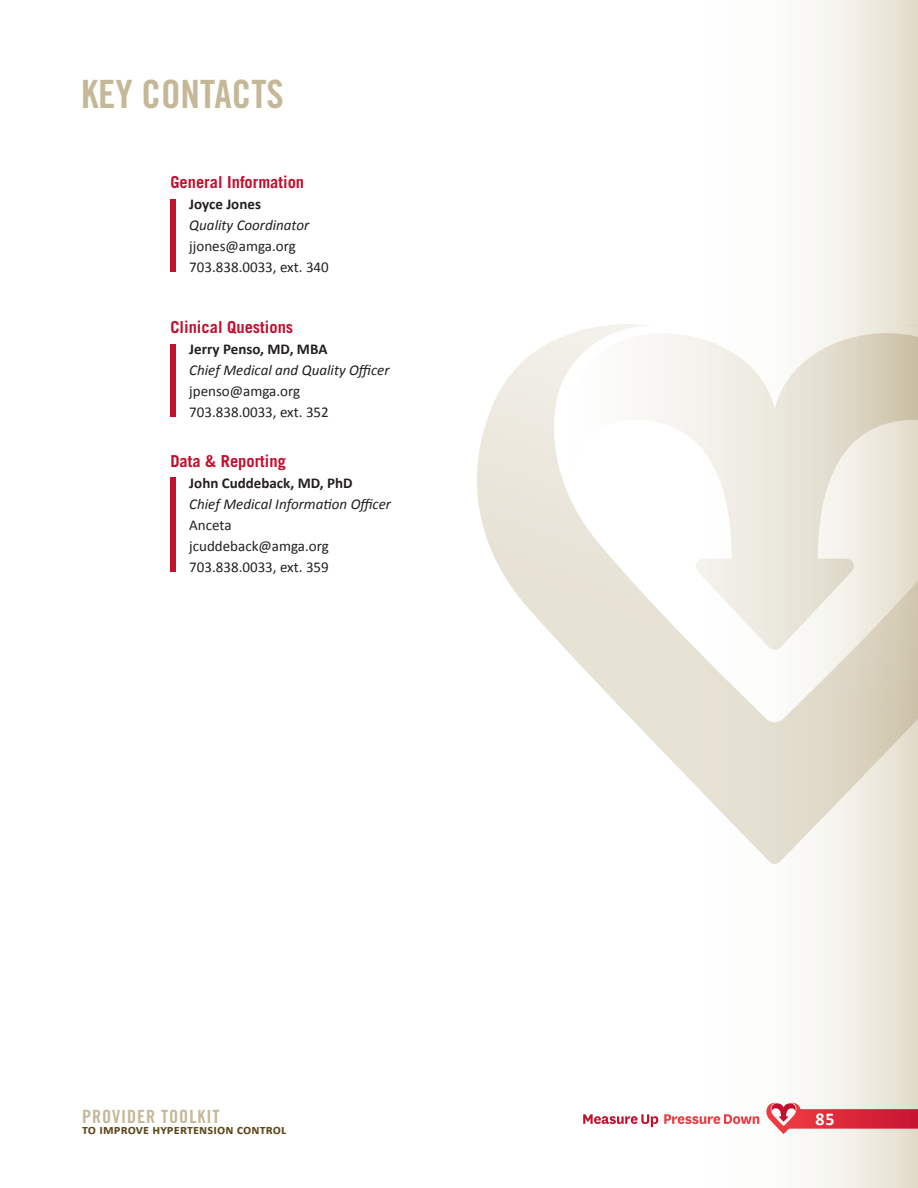
<style>
.page{position:relative;width:918px;height:1188px;background:#fff}
.page>*{position:absolute;margin:0;border:0;box-sizing:border-box;transform-origin:0 0}
.t1{font:39px "Trade Gothic Bold Cond Twenty";color:#c4b898}
.t2{font:18.3px "Trade Gothic Bold Cond Twenty";letter-spacing:.05em;color:#c4b898}
.t3{font:700 18px "Calibri";color:#fff}
.t4{font:700 16.5px "Trade Gothic";color:#c3102f}
.t5{font:15px/21px "Calibri";color:#231f20}
.t6{font:italic 15px "Calibri";color:#231f20}
.t7{font:700 15px "Calibri";color:#231f20}
.t8{font:700 13.5px "Calibri";letter-spacing:.01em;color:#5e481a}
</style>
<div class="page">
<svg style="left:651px;top:0;width:267px;height:1188px"></svg>
<svg style="left:766px;top:1103px;width:152px;height:31px"></svg>
<svg style="left:583px;top:1114px;width:75px;height:13px"></svg>
<svg style="left:664px;top:1114px;width:95px;height:10px"></svg>
<svg style="left:477px;top:324px;width:441px;height:541px"></svg>
<svg style="left:565px;top:332px;width:353px;height:319px"></svg>
<div style="left:170px;top:199px;width:6px;height:73px;background:#c3102f"></div>
<div style="left:170px;top:478px;width:6px;height:94px;background:#c3102f"></div>
<div style="left:170px;top:344px;width:6px;height:73px;background:#c3102f"></div>
<h1 class="t1" style="left:81px;top:71px;width:204px">KEY CONTACTS</h1>
<p class="t4" style="left:170px;top:172px;width:135px">General Information</p>
<p class="t7" style="left:189px;top:195px;width:73px">Joyce Jones</p>
<p class="t6" style="left:189px;top:215px;width:122px">Quality Coordinator</p>
<p class="t5" style="left:189px;top:236px;width:141px">jjones@amga.org<br>703.838.0033, ext. 340</p>
<p class="t4" style="left:170px;top:317px;width:124px">Clinical Questions</p>
<p class="t7" style="left:189px;top:339px;width:140px">Jerry Penso, MD, MBA</p>
<p class="t6" style="left:189px;top:360px;width:202px">Chief Medical and Quality Officer</p>
<p class="t5" style="left:189px;top:380px;width:141px">jpenso@amga.org<br>703.838.0033, ext. 352</p>
<p class="t4" style="left:170px;top:451px;width:117px">Data &amp; Reporting</p>
<p class="t7" style="left:189px;top:473px;width:165px">John Cuddeback, MD, PhD</p>
<p class="t6" style="left:189px;top:494px;width:203px">Chief Medical Information Officer</p>
<p class="t5" style="left:189px;top:514px;width:141px">Anceta jcuddeback@amga.org<br>703.838.0033, ext. 359</p>
<p class="t2" style="left:82px;top:1105px;width:137px">PROVIDER TOOLKIT</p>
<p class="t8" style="left:82px;top:1121px;width:206px">to improve hypertension control</p>
<p class="t3" style="left:815px;top:1108px;width:21px">85</p>
</div>
